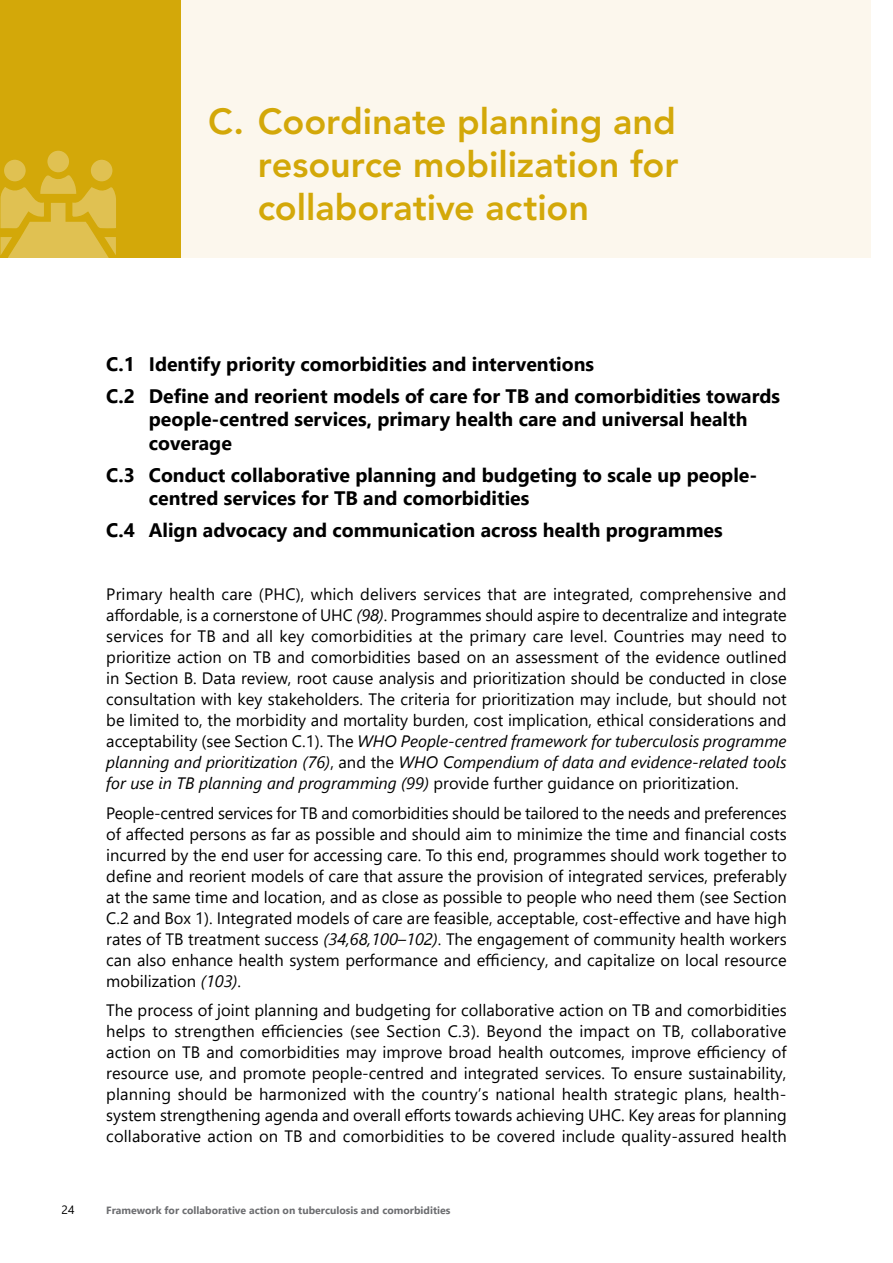
<style>
.page{position:relative;width:893px;height:1263px;background:#fff}
.page>*{position:absolute;margin:0;border:0;box-sizing:border-box;transform-origin:0 0}
.Frameworks_A-E{font:800 36px/43.2px "Avenir LT Std";color:#d3a809;text-align:justify}
.Framework_highlight{font:700 19.5px/23.4px "Segoe UI";color:#000}
.Body{font:16.5px/21px "Segoe UI";color:#000;text-align:justify}
.t1{font:12px "Segoe UI";color:#000}
.t2{font:700 10.5px "Segoe UI";color:#6d6e71}
.s1{font-style:italic}
</style>
<div class="page">
<div style="left:85px;top:0;width:786px;height:257px;background:#fcf7ed"></div>
<div style="left:0;top:0;width:180px;height:257px;background:#d3a809"></div>
<svg style="left:0;top:175px;width:116px;height:83px"></svg>
<div style="left:91px;top:160px;width:21px;height:21px;background:#e0c152;border-radius:50%"></div>
<div style="left:4px;top:160px;width:22px;height:21px;background:#e0c152;border-radius:50%"></div>
<div style="left:47px;top:151px;width:22px;height:21px;background:#e0c152;border-radius:50%"></div>
<p class="Frameworks_A-E" style="left:258px;top:100px;width:422px;text-indent:-50px">C. Coordinate planning and resource mobilization for collaborative action</p>
<p class="Framework_highlight" style="left:106px;top:351px;width:489px">C.1 Identify priority comorbidities and interventions</p>
<p class="Framework_highlight" style="left:149px;top:383px;width:633px;text-indent:-43px">C.2 Define and reorient models of care for TB and comorbidities towards people-centred services, primary health care and universal health coverage</p>
<p class="Framework_highlight" style="left:149px;top:461px;width:610px;text-indent:-43px">C.3 Conduct collaborative planning and budgeting to scale up people&shy;centred services for TB and comorbidities</p>
<p class="Framework_highlight" style="left:106px;top:517px;width:618px">C.4 Align advocacy and communication across health programmes</p>
<p class="Body" style="left:106px;top:582px;width:682px">Primary health care (PHC), which delivers services that are integrated, comprehensive and affordable, is a cornerstone of UHC <span class="s1">(98)</span>. Programmes should aspire to decentralize and integrate services for TB and all key comorbidities at the primary care level. Countries may need to prioritize action on TB and comorbidities based on an assessment of the evidence outlined in Section B. Data review, root cause analysis and prioritization should be conducted in close consultation with key stakeholders. The criteria for prioritization may include, but should not be limited to, the morbidity and mortality burden, cost implication, ethical considerations and acceptability (see Section C.1). The <span class="s1">WHO People-centred framework for tuberculosis programme planning and prioritization (76)</span>, and the <span class="s1">WHO Compendium of data and evidence-related tools for use in TB planning and programming (99)</span> provide further guidance on prioritization.</p>
<p class="Body" style="left:106px;top:801px;width:682px">People-centred services for TB and comorbidities should be tailored to the needs and preferences of affected persons as far as possible and should aim to minimize the time and financial costs incurred by the end user for accessing care. To this end, programmes should work together to define and reorient models of care that assure the provision of integrated services, preferably at the same time and location, and as close as possible to people who need them (see Section C.2 and Box 1). Integrated models of care are feasible, acceptable, cost-effective and have high rates of TB treatment success <span class="s1">(34,68,100–102)</span>. The engagement of community health workers can also enhance health system performance and efficiency, and capitalize on local resource mobilization <span class="s1">(103)</span>.</p>
<p class="Body" style="left:106px;top:998px;width:682px">The process of joint planning and budgeting for collaborative action on TB and comorbidities helps to strengthen efficiencies (see Section C.3). Beyond the impact on TB, collaborative action on TB and comorbidities may improve broad health outcomes, improve efficiency of resource use, and promote people-centred and integrated services. To ensure sustainability, planning should be harmonized with the country’s national health strategic plans, health&shy;system strengthening agenda and overall efforts towards achieving UHC. Key areas for planning collaborative action on TB and comorbidities to be covered include quality-assured health</p>
<p class="t1" style="left:62px;top:1198px;width:14px">24</p>
<p class="t2" style="left:106px;top:1200px;width:346px">Framework for collaborative action on tuberculosis and comorbidities</p>
</div>
